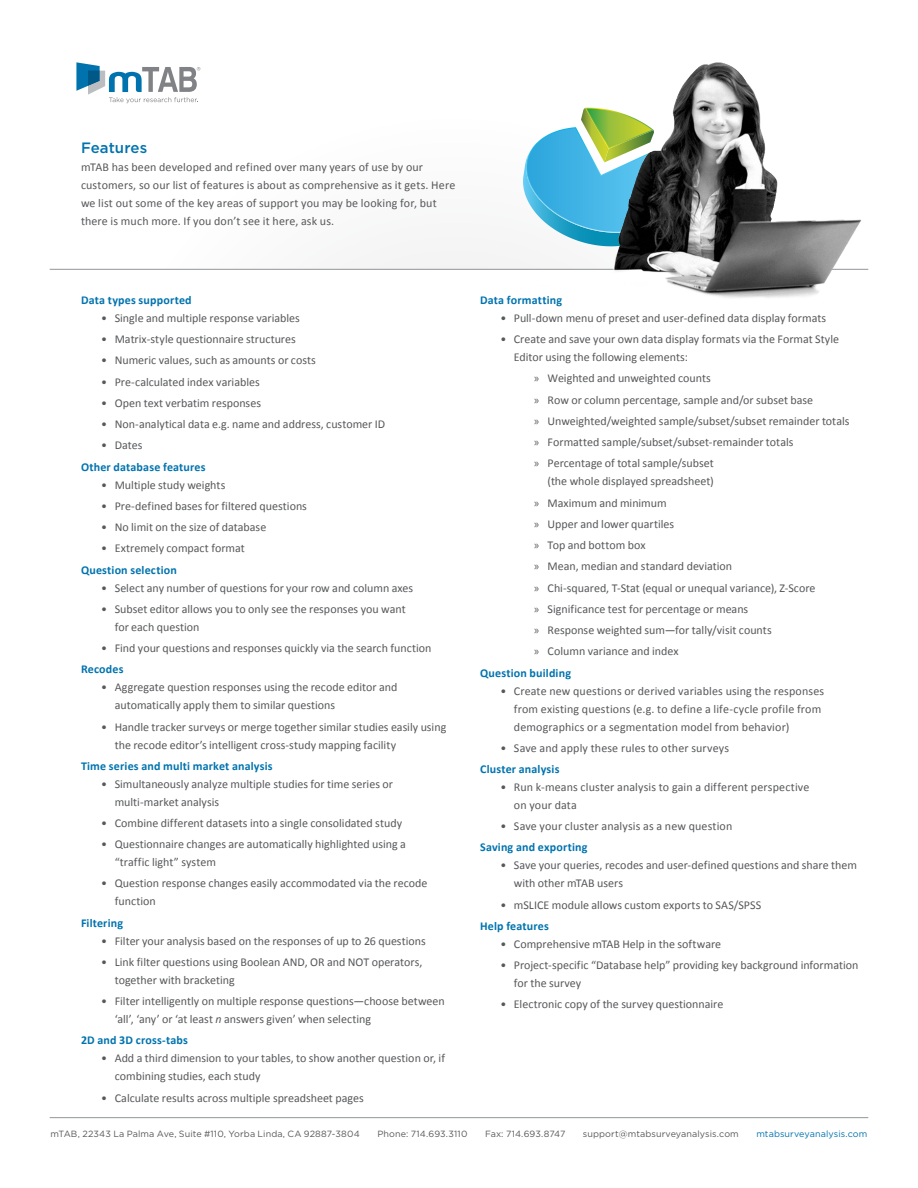
<style>
.page{position:relative;width:918px;height:1188px;background:#fff}
.page>*{position:absolute;margin:0;border:0;box-sizing:border-box;transform-origin:0 0}
.subhead{font:500 15px "Gotham";letter-spacing:.005em;color:#0073ae}
.body{font:12px/18px "Calibri";color:#57585a}
.features_sub{font:700 12px "Calibri";letter-spacing:.015em;color:#0073ae}
.t1{font:9px "Gotham";letter-spacing:.01em;color:#57585a}
.t2{font:9px "Gotham";letter-spacing:.005em;color:#0073ae}
.s1{font-style:italic}
.s2{font-family:"Myriad Pro"}
</style>
<div class="page">
<hr style="left:50px;top:1117px;width:818px;height:1px;background:#939598">
<svg style="left:523px;top:141px;width:15px;height:75px"></svg>
<hr style="left:50px;top:269px;width:818px;height:1px;background:#939598">
<img style="left:538px;top:62px;width:331px;height:236px">
<svg style="left:76px;top:62px;width:124px;height:41px"></svg>
<p class="subhead" style="left:81px;top:139px;width:68px">Features</p>
<p class="body" style="left:81px;top:158px;width:376px">mTAB has been developed and refined over many years of use by our customers, so our list of features is about as comprehensive as it gets. Here we list out some of the key areas of support you may be looking for, but there is much more. If you don’t see it here, ask us.</p>
<p class="features_sub" style="left:81px;top:292px;width:112px">Data types supported</p>
<p class="body" style="left:101px;top:308px;width:200px">• Single and multiple response variables</p>
<p class="body" style="left:101px;top:330px;width:196px">• Matrix-style questionnaire structures</p>
<p class="body" style="left:101px;top:351px;width:216px">• Numeric values, such as amounts or costs</p>
<p class="body" style="left:101px;top:372px;width:160px">• Pre-calculated index variables</p>
<p class="body" style="left:101px;top:393px;width:161px">• Open text verbatim responses</p>
<p class="body" style="left:101px;top:415px;width:286px">• Non-analytical data e.g. name and address, customer ID</p>
<p class="body" style="left:101px;top:436px;width:43px">• Dates</p>
<p class="features_sub" style="left:81px;top:459px;width:126px">Other database features</p>
<p class="body" style="left:101px;top:475px;width:126px">• Multiple study weights</p>
<p class="body" style="left:101px;top:496px;width:207px">• Pre-defined bases for filtered questions</p>
<p class="body" style="left:101px;top:518px;width:167px">• No limit on the size of database</p>
<p class="body" style="left:101px;top:539px;width:145px">• Extremely compact format</p>
<p class="features_sub" style="left:81px;top:562px;width:97px">Question selection</p>
<p class="body" style="left:101px;top:578px;width:314px">• Select any number of questions for your row and column axes</p>
<p class="body" style="left:115px;top:599px;width:292px;text-indent:-14px">• Subset editor allows you to only see the responses you want for each question</p>
<p class="body" style="left:101px;top:638px;width:332px">• Find your questions and responses quickly via the search function</p>
<p class="features_sub" style="left:81px;top:662px;width:44px">Recodes</p>
<p class="body" style="left:115px;top:678px;width:284px;text-indent:-14px">• Aggregate question responses using the recode editor and automatically apply them to similar questions</p>
<p class="body" style="left:115px;top:717px;width:333px;text-indent:-14px">• Handle tracker surveys or merge together similar studies easily using the recode editor’s intelligent cross-study mapping facility</p>
<p class="features_sub" style="left:81px;top:758px;width:193px">Time series and multi market analysis</p>
<p class="body" style="left:115px;top:774px;width:280px;text-indent:-14px">• Simultaneously analyze multiple studies for time series or multi-market analysis</p>
<p class="body" style="left:101px;top:813px;width:302px">• Combine different datasets into a single consolidated study</p>
<p class="body" style="left:115px;top:835px;width:293px;text-indent:-14px">• Questionnaire changes are automatically highlighted using a “traffic light” system</p>
<p class="body" style="left:115px;top:874px;width:314px;text-indent:-14px">• Question response changes easily accommodated via the recode function</p>
<p class="features_sub" style="left:81px;top:915px;width:44px">Filtering</p>
<p class="body" style="left:101px;top:931px;width:326px">• Filter your analysis based on the responses of up to 26 questions</p>
<p class="body" style="left:115px;top:952px;width:309px;text-indent:-14px">• Link filter questions using Boolean AND, OR and NOT operators, together with bracketing</p>
<p class="body" style="left:115px;top:992px;width:332px;text-indent:-14px">• Filter intelligently on multiple response questions—choose between ‘all’, ‘any’ or ‘at least <span class="s1">n</span> answers given’ when selecting</p>
<p class="features_sub" style="left:81px;top:1033px;width:108px">2D and 3D cross-tabs</p>
<p class="body" style="left:115px;top:1049px;width:332px;text-indent:-14px">• Add a third dimension to your tables, to show another question or, if combining studies, each study</p>
<p class="body" style="left:101px;top:1088px;width:264px">• Calculate results across multiple spreadsheet pages</p>
<p class="features_sub" style="left:480px;top:292px;width:84px">Data formatting</p>
<p class="body" style="left:500px;top:308px;width:327px">• Pull-down menu of preset and user-defined data display formats</p>
<p class="body" style="left:514px;top:330px;width:327px;text-indent:-14px">• Create and save your own data display formats via the Format Style<br>Editor using the following elements:</p>
<p class="body" style="left:534px;top:369px;width:178px"><span class="s2">»</span> Weighted and unweighted counts</p>
<p class="body" style="left:534px;top:390px;width:281px"><span class="s2">»</span> Row or column percentage, sample and/or subset base</p>
<p class="body" style="left:534px;top:411px;width:317px"><span class="s2">»</span> Unweighted/weighted sample/subset/subset remainder totals</p>
<p class="body" style="left:534px;top:433px;width:261px"><span class="s2">»</span> Formatted sample/subset/subset-remainder totals</p>
<p class="body" style="left:534px;top:454px;width:181px;text-align:right"><span class="s2">»</span> Percentage of total sample/subset (the whole displayed spreadsheet)</p>
<p class="body" style="left:534px;top:493px;width:134px"><span class="s2">»</span> Maximum and minimum</p>
<p class="body" style="left:534px;top:514px;width:142px"><span class="s2">»</span> Upper and lower quartiles</p>
<p class="body" style="left:534px;top:536px;width:113px"><span class="s2">»</span> Top and bottom box</p>
<p class="body" style="left:534px;top:557px;width:200px"><span class="s2">»</span> Mean, median and standard deviation</p>
<p class="body" style="left:534px;top:578px;width:283px"><span class="s2">»</span> Chi-squared, T-Stat (equal or unequal variance), Z-Score</p>
<p class="body" style="left:534px;top:599px;width:216px"><span class="s2">»</span> Significance test for percentage or means</p>
<p class="body" style="left:534px;top:620px;width:239px"><span class="s2">»</span> Response weighted sum—for tally/visit counts</p>
<p class="body" style="left:534px;top:642px;width:146px"><span class="s2">»</span> Column variance and index</p>
<p class="features_sub" style="left:480px;top:665px;width:92px">Question building</p>
<p class="body" style="left:514px;top:681px;width:312px;text-indent:-14px">• Create new questions or derived variables using the responses from existing questions (e.g. to define a life-cycle profile from demographics or a segmentation model from behavior)</p>
<p class="body" style="left:500px;top:738px;width:230px">• Save and apply these rules to other surveys</p>
<p class="features_sub" style="left:480px;top:762px;width:81px">Cluster analysis</p>
<p class="body" style="left:514px;top:777px;width:297px;text-indent:-14px">• Run k-means cluster analysis to gain a different perspective on your data</p>
<p class="body" style="left:500px;top:817px;width:234px">• Save your cluster analysis as a new question</p>
<p class="features_sub" style="left:480px;top:840px;width:109px">Saving and exporting</p>
<p class="body" style="left:514px;top:856px;width:345px;text-indent:-14px">• Save your queries, recodes and user-defined questions and share them with other mTAB users</p>
<p class="body" style="left:500px;top:895px;width:262px">• mSLICE module allows custom exports to SAS/SPSS</p>
<p class="features_sub" style="left:480px;top:919px;width:70px">Help features</p>
<p class="body" style="left:500px;top:934px;width:222px">• Comprehensive mTAB Help in the software</p>
<p class="body" style="left:514px;top:956px;width:346px;text-indent:-14px">• Project-specific “Database help” providing key background information for the survey</p>
<p class="body" style="left:500px;top:995px;width:224px">• Electronic copy of the survey questionnaire</p>
<p class="t1" style="left:51px;top:1129px;width:311px">mTAB, 22343 La Palma Ave, Suite #110, Yorba Linda, CA 92887-3804</p>
<p class="t1" style="left:377px;top:1129px;width:92px">Phone: 714.693.3110</p>
<p class="t1" style="left:485px;top:1129px;width:82px">Fax: 714.693.8747</p>
<p class="t1" style="left:583px;top:1129px;width:157px">support@mtabsurveyanalysis.com</p>
<p class="t2" style="left:756px;top:1129px;width:112px">mtabsurveyanalysis.com</p>
</div>
